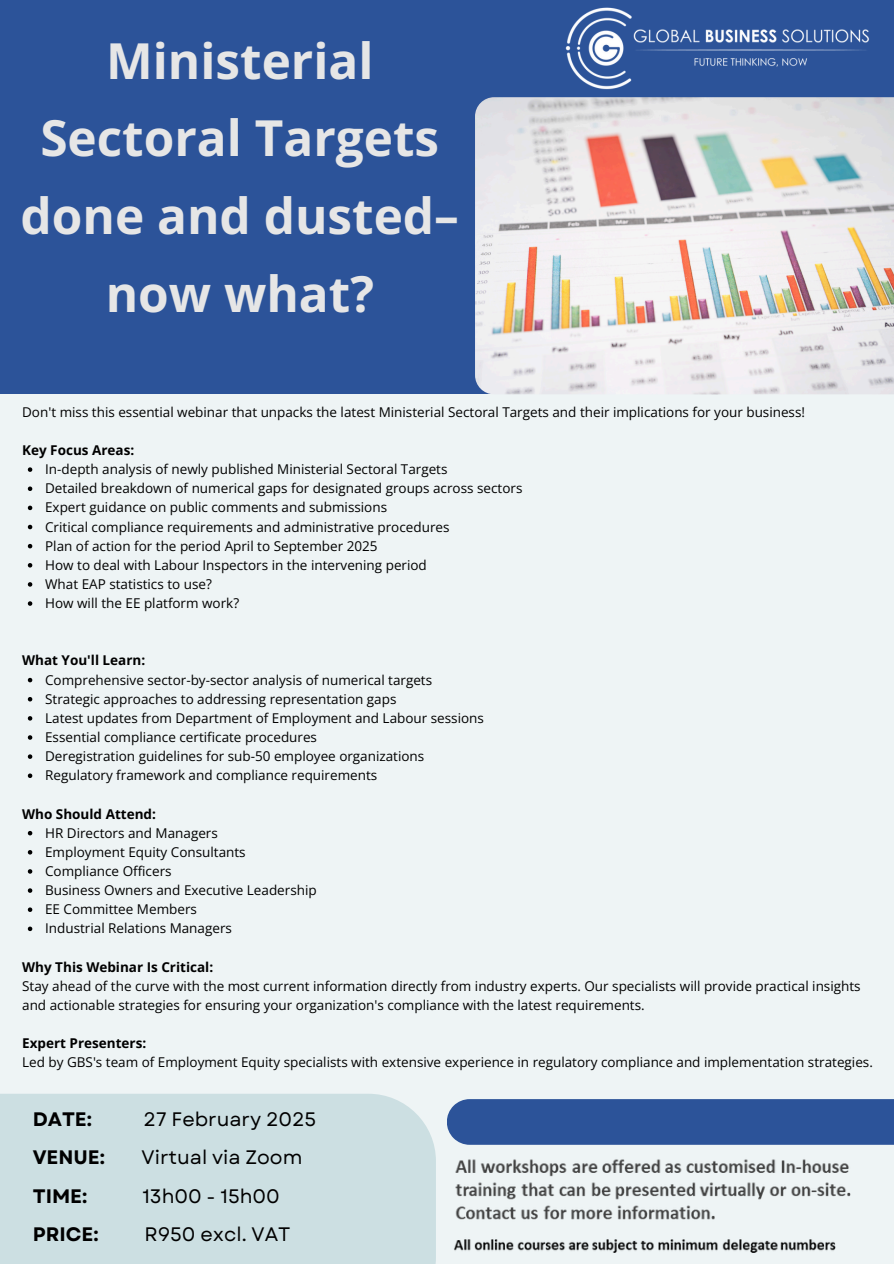
<style>
.page{position:relative;width:894px;height:1264px;background:#fff}
.page>*{position:absolute;margin:0;border:0;box-sizing:border-box;transform-origin:0 0}
.t1{font:700 49.5px/77.7px "Open Sans";color:#e6e6e6;text-align:center}
.t2{font:19.5px "Garet";color:#000}
.t3{font:700 19.5px "Garet";color:#000}
.t4{font:13.5px/19.2px "Open Sans";color:#000}
.t5{font:700 13.5px "Open Sans";color:#000}
</style>
<div class="page">
<div style="left:0;top:0;width:893px;height:1263px;background:#eef4f5"></div>
<div style="left:0;top:0;width:893px;height:394px;background:#2c5399"></div>
<div style="left:447px;top:1099px;width:446px;height:45px;background:#2c5399"></div>
<div style="left:0;top:1093px;width:436px;height:170px;background:#ccdfe2"></div>
<img style="left:565px;top:7px;width:304px;height:83px">
<img style="left:454px;top:1239px;width:382px;height:14px">
<img style="left:455px;top:1159px;width:396px;height:61px">
<svg style="left:28px;top:467px;width:4px;height:5px"></svg>
<svg style="left:28px;top:486px;width:4px;height:5px"></svg>
<svg style="left:28px;top:505px;width:4px;height:5px"></svg>
<svg style="left:28px;top:525px;width:4px;height:4px"></svg>
<svg style="left:28px;top:544px;width:4px;height:4px"></svg>
<svg style="left:28px;top:563px;width:4px;height:4px"></svg>
<svg style="left:28px;top:582px;width:4px;height:4px"></svg>
<svg style="left:28px;top:601px;width:4px;height:5px"></svg>
<svg style="left:28px;top:678px;width:4px;height:4px"></svg>
<svg style="left:28px;top:697px;width:4px;height:4px"></svg>
<svg style="left:28px;top:716px;width:4px;height:4px"></svg>
<svg style="left:28px;top:735px;width:4px;height:4px"></svg>
<svg style="left:28px;top:754px;width:4px;height:5px"></svg>
<svg style="left:28px;top:773px;width:4px;height:5px"></svg>
<svg style="left:28px;top:831px;width:4px;height:4px"></svg>
<svg style="left:28px;top:850px;width:4px;height:4px"></svg>
<svg style="left:28px;top:869px;width:4px;height:4px"></svg>
<svg style="left:28px;top:888px;width:4px;height:4px"></svg>
<svg style="left:28px;top:907px;width:4px;height:5px"></svg>
<svg style="left:28px;top:926px;width:4px;height:5px"></svg>
<img style="left:475px;top:97px;width:418px;height:297px">
<p class="t1" style="left:20px;top:21px;width:440px">Ministerial<br>Sectoral Targets done and dusted– now what?</p>
<h1 class="t4" style="left:22px;top:402px;width:784px">Don't miss this essential webinar that unpacks the latest Ministerial Sectoral Targets and their implications for your business!</h1>
<p class="t5" style="left:22px;top:440px;width:113px">Key Focus Areas:</p>
<p class="t4" style="left:45px;top:459px;width:404px">In-depth analysis of newly published Ministerial Sectoral Targets</p>
<p class="t4" style="left:45px;top:478px;width:478px">Detailed breakdown of numerical gaps for designated groups across sectors</p>
<h3 class="t4" style="left:45px;top:497px;width:343px">Expert guidance on public comments and submissions</h3>
<p class="t4" style="left:45px;top:516px;width:406px">Critical compliance requirements and administrative procedures</p>
<p class="t4" style="left:45px;top:536px;width:334px">Plan of action for the period April to September 2025</p>
<p class="t4" style="left:45px;top:555px;width:383px">How to deal with Labour Inspectors in the intervening period</p>
<p class="t4" style="left:45px;top:574px;width:168px">What EAP statistics to use?</p>
<p class="t4" style="left:45px;top:593px;width:195px">How will the EE platform work?</p>
<p class="t5" style="left:22px;top:651px;width:124px">What You'll Learn:</p>
<p class="t4" style="left:45px;top:669px;width:388px">Comprehensive sector-by-sector analysis of numerical targets</p>
<p class="t4" style="left:45px;top:689px;width:353px">Strategic approaches to addressing representation gaps</p>
<h3 class="t4" style="left:45px;top:708px;width:440px">Latest updates from Department of Employment and Labour sessions</h3>
<p class="t4" style="left:45px;top:727px;width:273px">Essential compliance certificate procedures</p>
<p class="t4" style="left:45px;top:746px;width:380px">Deregistration guidelines for sub-50 employee organizations</p>
<p class="t4" style="left:45px;top:765px;width:333px">Regulatory framework and compliance requirements</p>
<p class="t5" style="left:22px;top:804px;width:135px">Who Should Attend:</p>
<p class="t4" style="left:45px;top:822px;width:174px">HR Directors and Managers</p>
<p class="t4" style="left:45px;top:842px;width:202px">Employment Equity Consultants</p>
<h3 class="t4" style="left:45px;top:861px;width:128px">Compliance Officers</h3>
<p class="t4" style="left:45px;top:880px;width:273px">Business Owners and Executive Leadership</p>
<p class="t4" style="left:45px;top:899px;width:153px">EE Committee Members</p>
<p class="t4" style="left:45px;top:918px;width:188px">Industrial Relations Managers</p>
<p class="t5" style="left:22px;top:957px;width:192px">Why This Webinar Is Critical:</p>
<p class="t4" style="left:22px;top:975px;width:839px">Stay ahead of the curve with the most current information directly from industry experts. Our specialists will provide practical insights and actionable strategies for ensuring your organization's compliance with the latest requirements.</p>
<p class="t5" style="left:22px;top:1033px;width:125px">Expert Presenters:</p>
<p class="t4" style="left:22px;top:1052px;width:851px">Led by GBS's team of Employment Equity specialists with extensive experience in regulatory compliance and implementation strategies.</p>
<p class="t3" style="left:33px;top:1105px;width:61px">DATE:</p>
<p class="t2" style="left:143px;top:1105px;width:174px">27 February 2025</p>
<p class="t3" style="left:33px;top:1143px;width:74px">VENUE:</p>
<p class="t2" style="left:142px;top:1143px;width:162px">Virtual via Zoom</p>
<p class="t3" style="left:33px;top:1181px;width:56px">TIME:</p>
<p class="t2" style="left:142px;top:1181px;width:139px">13h00 - 15h00</p>
<p class="t3" style="left:33px;top:1220px;width:67px">PRICE:</p>
<p class="t2" style="left:144px;top:1220px;width:147px">R950 excl. VAT</p>
</div>
